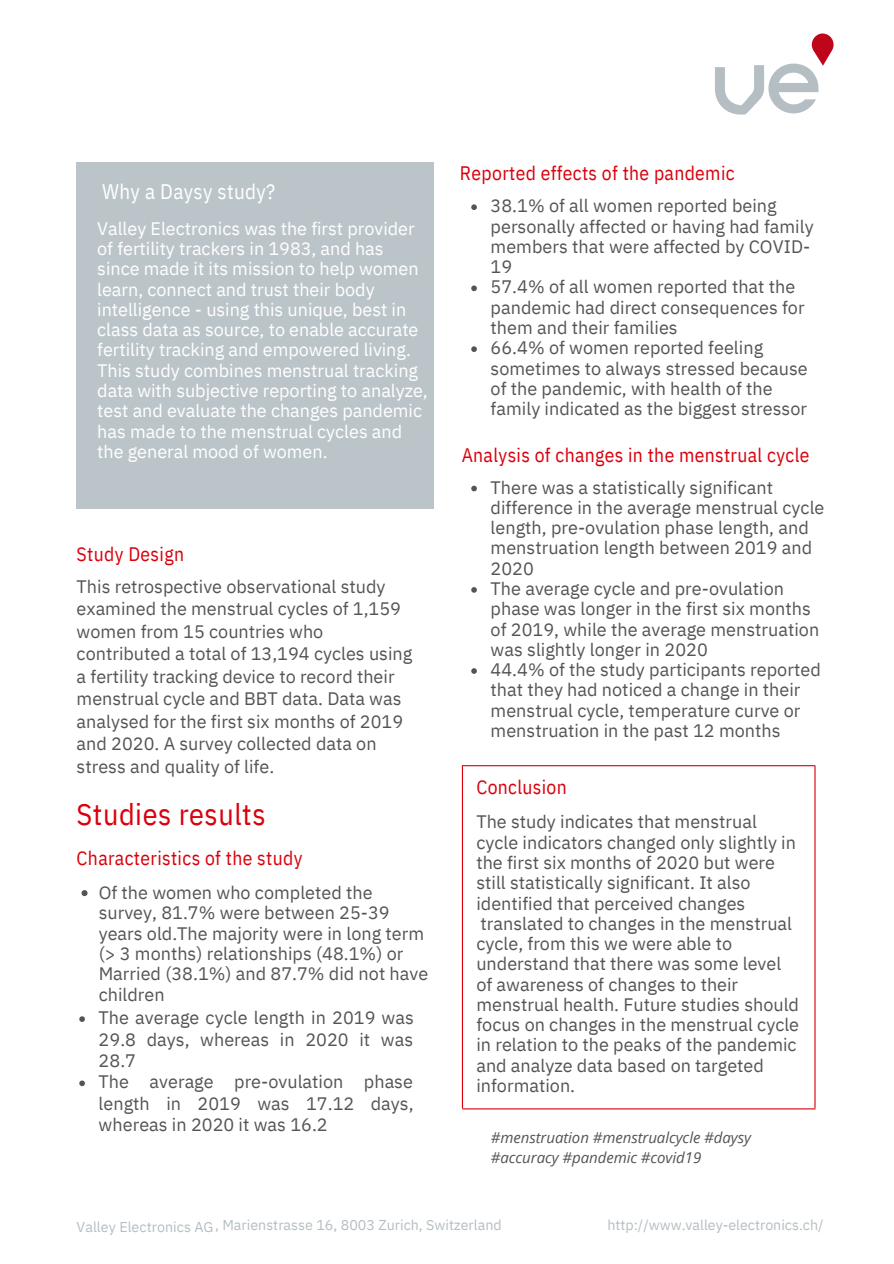
<style>
.page{position:relative;width:894px;height:1264px;background:#fff}
.page>*{position:absolute;margin:0;border:0;box-sizing:border-box;transform-origin:0 0}
.t1{font:30px "IBM Plex Sans Cond";letter-spacing:.02em;color:#d9000c}
.t2{font:21px "IBM Plex Sans Cond";letter-spacing:.015em;color:#fff}
.t3{font:19.5px "IBM Plex Sans Cond";letter-spacing:.015em;color:#d9000c}
.t4{font:18px/20.2px "IBM Plex Sans";color:#545453}
.t5{font:18px/20.2px "IBM Plex Sans";color:#fff}
.t6{font:italic 15px/20.2px "Open Sans";letter-spacing:-.005em;color:#545453}
.t7{font:14.25px "IBM Plex Sans";color:#b4bec3}
</style>
<div class="page">
<div style="left:77px;top:162px;width:357px;height:347px;background:#bbc5c9"></div>
<svg style="left:715px;top:33px;width:118px;height:82px"></svg>
<svg style="left:81px;top:890px;width:6px;height:6px"></svg>
<svg style="left:79px;top:1016px;width:6px;height:5px"></svg>
<svg style="left:79px;top:1080px;width:6px;height:6px"></svg>
<svg style="left:471px;top:204px;width:5px;height:6px"></svg>
<svg style="left:471px;top:285px;width:5px;height:6px"></svg>
<svg style="left:471px;top:346px;width:5px;height:6px"></svg>
<svg style="left:471px;top:485px;width:5px;height:6px"></svg>
<svg style="left:471px;top:587px;width:5px;height:5px"></svg>
<svg style="left:471px;top:668px;width:5px;height:6px"></svg>
<hr style="left:462px;top:765px;width:352px;height:1px;background:#d9000c">
<hr style="left:462px;top:1108px;width:353px;height:1px;background:#d9000c">
<hr style="left:462px;top:766px;width:1px;height:341px;background:#d9000c">
<hr style="left:814px;top:766px;width:1px;height:341px;background:#d9000c">
<p class="t2" style="left:102px;top:177px;width:175px">Why a Daysy study?</p>
<p class="t5" style="left:97px;top:218px;width:332px">Valley Electronics was the first provider of fertility trackers in 1983, and has since made it its mission to help women learn, connect and trust their body intelligence - using this unique, best in class data as source, to enable accurate fertility tracking and empowered living.<br>This study combines menstrual tracking data with subjective reporting to analyze, test and evaluate the changes pandemic has made to the menstrual cycles and the general mood of women.</p>
<p class="t3" style="left:77px;top:540px;width:109px">Study Design</p>
<p class="t4" style="left:77px;top:574px;width:337px;line-height:22.5px">This retrospective observational study examined the menstrual cycles of 1,159 women from 15 countries who contributed a total of 13,194 cycles using a fertility tracking device to record their menstrual cycle and BBT data. Data was analysed for the first six months of 2019 and 2020. A survey collected data on stress and quality of life.</p>
<p class="t1" style="left:77px;top:794px;width:190px">Studies results</p>
<p class="t3" style="left:77px;top:845px;width:227px">Characteristics of the study</p>
<p class="t4" style="left:99px;top:882px;width:331px">Of the women who completed the survey, 81.7% were between 25-39 years old.The majority were in long term (&gt; 3 months) relationships (48.1%) or<br>Married (38.1%) and 87.7% did not have children</p>
<p class="t4" style="left:99px;top:1006px;width:317px;line-height:21.5px;text-align:justify">The average cycle length in 2019 was 29.8 days, whereas in 2020 it was 28.7</p>
<p class="t4" style="left:99px;top:1070px;width:316px;line-height:21.5px;text-align:justify">The average pre-ovulation phase length in 2019 was 17.12 days, whereas in 2020 it was 16.2</p>
<p class="t3" style="left:460px;top:160px;width:276px">Reported effects of the pandemic</p>
<p class="t4" style="left:490px;top:195px;width:324px">38.1% of all women reported being personally affected or having had family members that were affected by COVID-<br>19</p>
<p class="t4" style="left:490px;top:276px;width:315px">57.4% of all women reported that the pandemic had direct consequences for them and their families</p>
<p class="t4" style="left:490px;top:337px;width:318px">66.4% of women reported feeling sometimes to always stressed because of the pandemic, with health of the family indicated as the biggest stressor</p>
<p class="t3" style="left:461px;top:441px;width:349px">Analysis of changes in the menstrual cycle</p>
<p class="t4" style="left:490px;top:476px;width:335px">There was a statistically significant difference in the average menstrual cycle length, pre-ovulation phase length, and menstruation length between 2019 and 2020</p>
<p class="t4" style="left:490px;top:578px;width:330px">The average cycle and pre-ovulation phase was longer in the first six months of 2019, while the average menstruation was slightly longer in 2020</p>
<p class="t4" style="left:490px;top:659px;width:331px">44.4% of the study participants reported that they had noticed a change in their menstrual cycle, temperature curve or menstruation in the past 12 months</p>
<p class="t3" style="left:476px;top:774px;width:92px">Conclusion</p>
<p class="t4" style="left:476px;top:811px;width:324px">The study indicates that menstrual cycle indicators changed only slightly in the first six months of 2020 but were still statistically significant. It also identified that perceived changes translated to changes in the menstrual cycle, from this we were able to understand that there was some level of awareness of changes to their menstrual health. Future studies should focus on changes in the menstrual cycle in relation to the peaks of the pandemic and analyze data based on targeted information.</p>
<p class="t6" style="left:490px;top:1127px;width:261px">#menstruation #menstrualcycle #daysy #accuracy #pandemic #covid19</p>
<p class="t7" style="left:215px;top:1215px;width:288px">, Marienstrasse 16, 8003 Zurich, Switzerland</p>
<p class="t7" style="left:607px;top:1215px;width:217px">http://www.valley-electronics.ch/</p>
<p class="t7" style="left:77px;top:1217px;width:138px">Valley Electronics AG</p>
</div>
